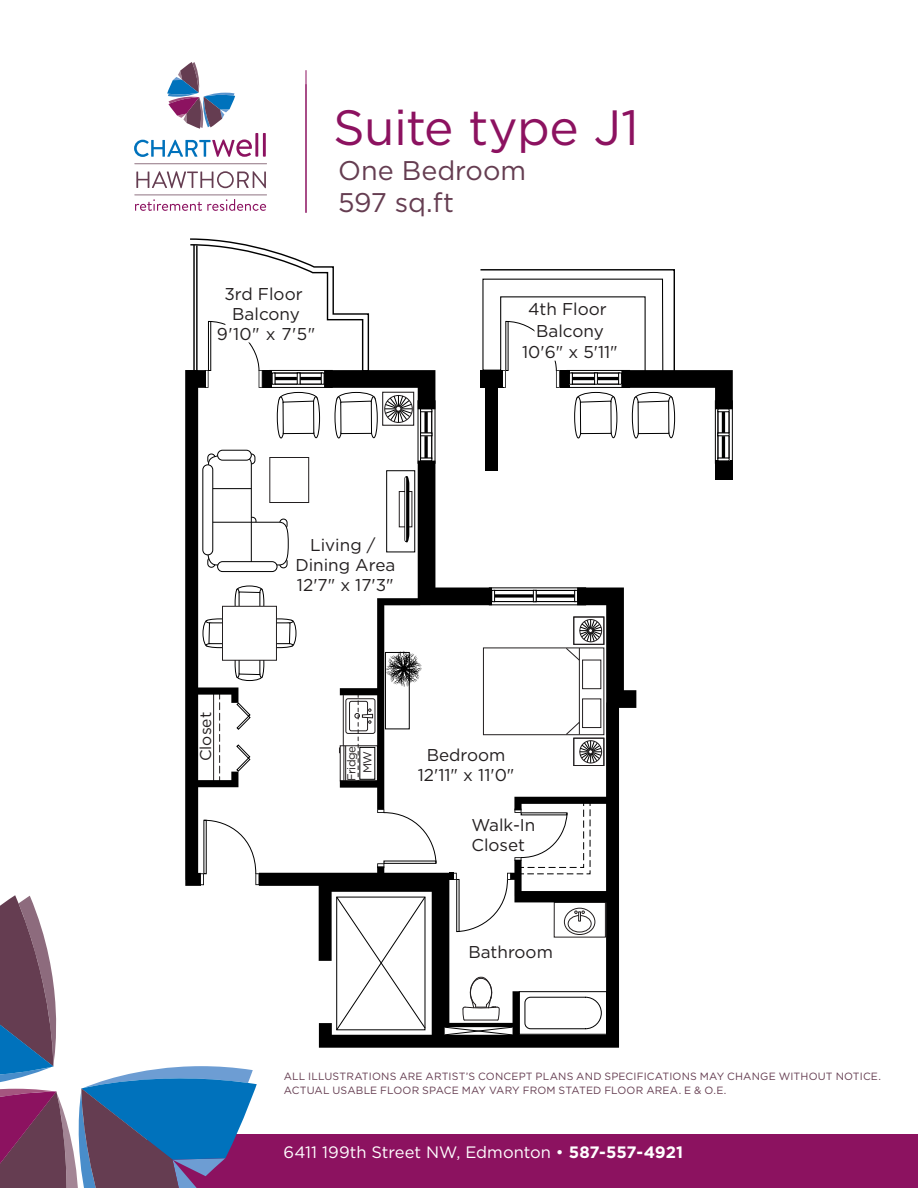
<style>
.page{position:relative;width:918px;height:1188px;background:#fff}
.page>*{position:absolute;margin:0;border:0;box-sizing:border-box;transform-origin:0 0}
.t1{font:49.5px "Gotham HTF";letter-spacing:-.01em;color:#8c1260}
.t2{font:27px "Gotham HTF";letter-spacing:-.005em;color:#653d51}
.t3{font:17.1px/20px "Gotham HTF";color:#231f20;text-align:center}
.t4{font:16.5px "Gotham HTF";color:#fff}
.t5{font:15.6px "Gotham HTF";color:#231f20}
.t6{font:11.55px "Gotham HTF";letter-spacing:-.05em;color:#231f20}
.t7{font:10.5px/13.5px "Gotham HTF";letter-spacing:.015em;color:#653d51}
.s1{font-weight:700}
</style>
<div class="page">
<hr style="left:306px;top:70px;width:1px;height:143px;background:#8c1260">
<div style="left:147px;top:1134px;width:771px;height:54px;background:#8c1260"></div>
<svg style="left:0;top:895px;width:257px;height:293px"></svg>
<svg style="left:134px;top:140px;width:118px;height:17px"></svg>
<hr style="left:255px;top:133px;width:3px;height:24px;background:#8c1260">
<hr style="left:263px;top:133px;width:3px;height:24px;background:#8c1260">
<svg style="left:167px;top:62px;width:68px;height:67px"></svg>
<svg style="left:136px;top:171px;width:130px;height:17px"></svg>
<svg style="left:134px;top:163px;width:133px;height:1px"></svg>
<svg style="left:134px;top:195px;width:133px;height:16px"></svg>
<hr style="left:489px;top:587px;width:97px;height:1px;background:#000">
<div style="left:715px;top:460px;width:18px;height:20px;background:#000"></div>
<svg style="left:721px;top:437px;width:5px;height:20px"></svg>
<div style="left:717px;top:435px;width:12px;height:24px;border:1px solid #231f20"></div>
<hr style="left:722px;top:436px;width:3px;height:22px;background:#000">
<svg style="left:717px;top:458px;width:13px;height:3px"></svg>
<hr style="left:715px;top:400px;width:1px;height:64px;background:#000">
<hr style="left:732px;top:400px;width:1px;height:64px;background:#000">
<div style="left:610px;top:397px;width:7px;height:41px;background:#1b1b1b;border-radius:50%"></div>
<div style="left:609px;top:396px;width:8px;height:42px;border:1px solid #010101;border-radius:50%"></div>
<div style="left:574px;top:397px;width:8px;height:41px;border:1px solid #010101;border-radius:50%"></div>
<div style="left:667px;top:396px;width:8px;height:42px;border:1px solid #010101;border-radius:50%"></div>
<div style="left:632px;top:397px;width:8px;height:41px;border:1px solid #010101;border-radius:50%"></div>
<svg style="left:318px;top:588px;width:318px;height:460px"></svg>
<svg style="left:444px;top:976px;width:70px;height:60px"></svg>
<div style="left:485px;top:380px;width:13px;height:91px;background:#000"></div>
<svg style="left:336px;top:896px;width:90px;height:135px"></svg>
<svg style="left:449px;top:802px;width:147px;height:133px"></svg>
<svg style="left:437px;top:587px;width:55px;height:222px"></svg>
<svg style="left:185px;top:238px;width:252px;height:648px"></svg>
<svg style="left:480px;top:269px;width:253px;height:167px"></svg>
<h1 class="t1" style="left:333px;top:100px;width:307px">Suite type J1</h1>
<p class="t2" style="left:338px;top:156px;width:190px">One Bedroom</p>
<p class="t2" style="left:338px;top:187px;width:118px">597 sq.ft</p>
<p class="t3" style="left:217px;top:284px;width:100px">3rd Floor<br>Balcony<br>9'10" x 7'5"</p>
<p class="t3" style="left:522px;top:298px;width:97px;line-height:21.3px">4th Floor<br>Balcony<br>10'6" x 5'11"</p>
<p class="t5" style="left:197px;top:761px;width:51px;rotate:-90deg">Closet</p>
<p class="t3" style="left:295px;top:534px;width:101px">Living /<br>Dining Area<br>12'7" x 17'3"</p>
<p class="t6" style="left:345px;top:781px;width:36px;rotate:-90deg">Fridge</p>
<p class="t6" style="left:361px;top:773px;width:24px;rotate:-90deg">MW</p>
<p class="t3" style="left:418px;top:745px;width:98px">Bedroom<br>12'11" x 11'0"</p>
<p class="t3" style="left:471px;top:814px;width:66px;line-height:20.5px;text-align:left">Walk-In<br>Closet</p>
<p class="t3" style="left:468px;top:942px;width:86px">Bathroom</p>
<p class="t7" style="left:284px;top:1069px;width:599px">ALL ILLUSTRATIONS ARE ARTIST’S CONCEPT PLANS AND SPECIFICATIONS MAY CHANGE WITHOUT NOTICE.<br>ACTUAL USABLE FLOOR SPACE MAY VARY FROM STATED FLOOR AREA. E &amp; O.E.</p>
<h3 class="t4" style="left:284px;top:1143px;width:401px">6411 199th Street NW, Edmonton • <span class="s1">587-557-4921</span></h3>
</div>
